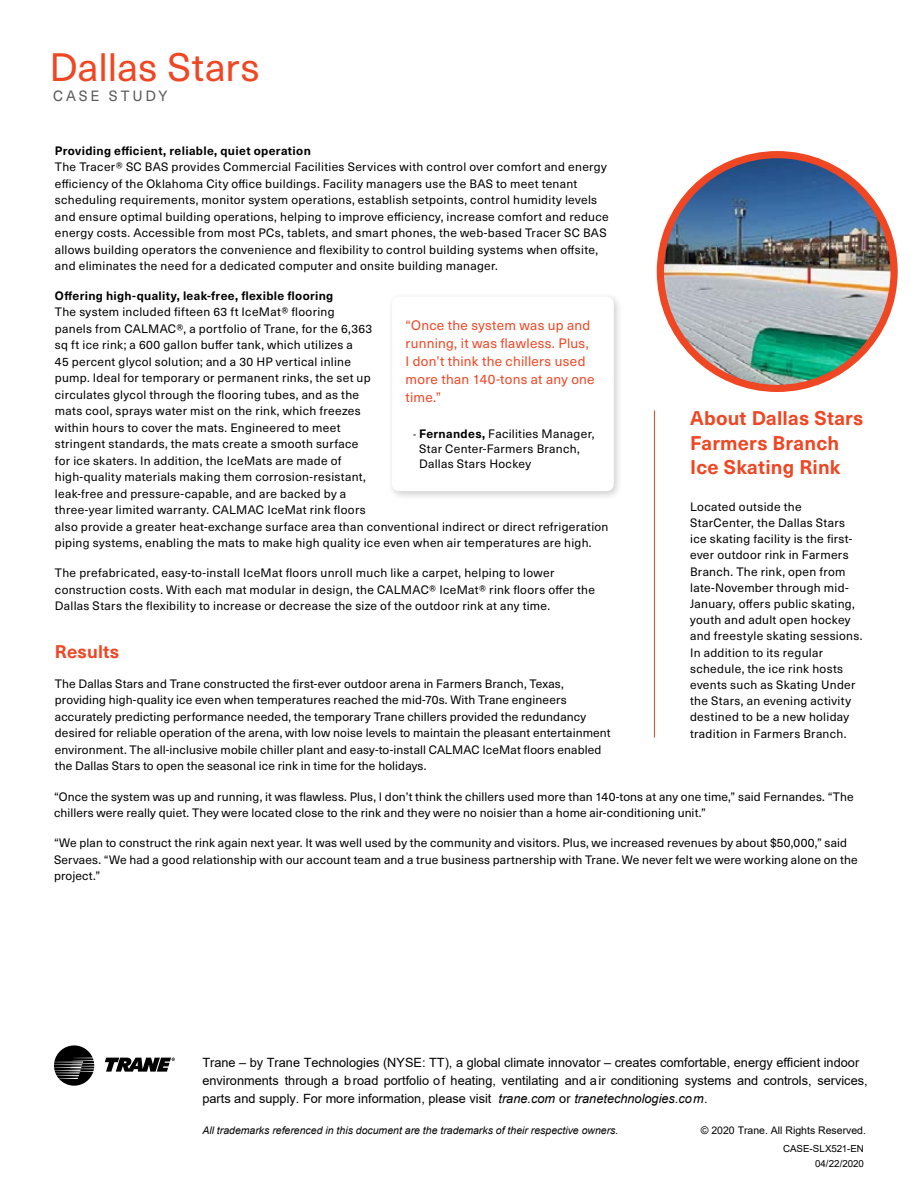
<style>
.page{position:relative;width:918px;height:1188px;background:#fff}
.page>*{position:absolute;margin:0;border:0;box-sizing:border-box;transform-origin:0 0}
.t1{font:39px "Neue Haas Unica W1 G";letter-spacing:.005em;color:#ef4623}
.t2{font:700 19.5px/24.6px "Neue Haas Unica W1 G";letter-spacing:.01em;color:#ef4623}
.t3{font:700 18px "Neue Haas Unica W1 G";letter-spacing:.01em;color:#ef4623}
.t4{font:14.55px "Neue Haas Unica W1 G";letter-spacing:.195em;color:#58595b}
.t5{font:13.5px/18px "Neue Haas Unica W1 G";letter-spacing:.02em;color:#ef4623}
.t6{font:12.75px/18px "Arial";color:#000}
.t7{font:12px/16.5px "Neue Haas Unica W1 G";letter-spacing:.02em;color:#000}
.t8{font:700 12px "Neue Haas Unica W1 G";letter-spacing:.03em;color:#000}
.t9{font:italic 10.5px "Arial";color:#000}
.t10{font:10.5px "Arial";color:#000}
.t11{font:9.75px/15px "Arial";letter-spacing:-.005em;color:#000;text-align:right}
.s1{font-size:10.5px}
.s2{font-weight:700}
.s3{font-style:italic}
</style>
<div class="page">
<div style="left:387px;top:291px;width:236px;height:210px;background:#000;opacity:.2"></div>
<div style="left:392px;top:297px;width:222px;height:194px;background:#fff;border-radius:7px"></div>
<hr style="left:654px;top:410px;width:1px;height:328px;background:#ef4623">
<img style="left:660px;top:155px;width:234px;height:233px;border-radius:117px">
<div style="left:657px;top:151px;width:241px;height:241px;border:7px solid #ef4623;border-radius:50%"></div>
<svg style="left:54px;top:1045px;width:40px;height:41px"></svg>
<svg style="left:105px;top:1058px;width:70px;height:14px"></svg>
<h1 class="t1" style="left:50px;top:38px;width:212px">Dallas Stars</h1>
<p class="t4" style="left:53px;top:86px;width:116px">CASE STUDY</p>
<p class="t8" style="left:55px;top:142px;width:258px">Providing efficient, reliable, quiet operation</p>
<p class="t7" style="left:55px;top:158px;width:555px">The Tracer® SC BAS provides Commercial Facilities Services with control over comfort and energy efficiency of the Oklahoma City office buildings. Facility managers use the BAS to meet tenant scheduling requirements, monitor system operations, establish setpoints, control humidity levels and ensure optimal building operations, helping to improve efficiency, increase comfort and reduce energy costs. Accessible from most PCs, tablets, and smart phones, the web-based Tracer SC BAS allows building operators the convenience and flexibility to control building systems when offsite, and eliminates the need for a dedicated computer and onsite building manager.</p>
<p class="t8" style="left:55px;top:286px;width:280px">Offering high-quality, leak-free, flexible flooring</p>
<p class="t7" style="left:55px;top:303px;width:555px">The system included fifteen 63 ft IceMat® flooring<br>panels from CALMAC®, a portfolio of Trane, for the 6,363<br>sq ft ice rink; a 600 gallon buffer tank, which utilizes a<br>45 percent glycol solution; and a 30 HP vertical inline<br>pump. Ideal for temporary or permanent rinks, the set up<br>circulates glycol through the flooring tubes, and as the<br>mats cool, sprays water mist on the rink, which freezes<br>within hours to cover the mats. Engineered to meet<br>stringent standards, the mats create a smooth surface<br>for ice skaters. In addition, the IceMats are made of<br>high-quality materials making them corrosion-resistant,<br>leak-free and pressure-capable, and are backed by a<br>three-year limited warranty. CALMAC IceMat rink floors<br>also provide a greater heat-exchange surface area than conventional indirect or direct refrigeration piping systems, enabling the mats to make high quality ice even when air temperatures are high.</p>
<p class="t7" style="left:55px;top:564px;width:542px">The prefabricated, easy-to-install IceMat floors unroll much like a carpet, helping to lower construction costs. With each mat modular in design, the CALMAC® IceMat® rink floors offer the<br>Dallas Stars the flexibility to increase or decrease the size of the outdoor rink at any time.</p>
<p class="t5" style="left:406px;top:316px;width:191px">“Once the system was up and running, it was flawless. Plus,<br>I don’t think the chillers used more than 140-tons at any one time.”</p>
<p class="t7" style="left:419px;top:425px;width:177px;line-height:15px;text-indent:-6px"><span class="s1">-</span> <span class="s2">Fernandes,</span> Facilities Manager,<br>Star Center-Farmers Branch,<br>Dallas Stars Hockey</p>
<h2 class="t2" style="left:690px;top:405px;width:175px">About Dallas Stars<br>Farmers Branch<br>Ice Skating Rink</h2>
<p class="t7" style="left:690px;top:498px;width:174px">Located outside the<br>StarCenter, the Dallas Stars ice skating facility is the first&shy;ever outdoor rink in Farmers<br>Branch. The rink, open from late-November through mid-<br>January, offers public skating, youth and adult open hockey and freestyle skating sessions.<br>In addition to its regular schedule, the ice rink hosts events such as Skating Under the Stars, an evening activity destined to be a new holiday tradition in Farmers Branch.</p>
<h3 class="t3" style="left:55px;top:638px;width:66px">Results</h3>
<p class="t7" style="left:55px;top:675px;width:557px">The Dallas Stars and Trane constructed the first-ever outdoor arena in Farmers Branch, Texas, providing high-quality ice even when temperatures reached the mid-70s. With Trane engineers accurately predicting performance needed, the temporary Trane chillers provided the redundancy desired for reliable operation of the arena, with low noise levels to maintain the pleasant entertainment environment. The all-inclusive mobile chiller plant and easy-to-install CALMAC IceMat floors enabled the Dallas Stars to open the seasonal ice rink in time for the holidays.</p>
<p class="t7" style="left:54px;top:788px;width:801px">“Once the system was up and running, it was flawless. Plus, I don’t think the chillers used more than 140-tons at any one time,” said Fernandes. “The chillers were really quiet. They were located close to the rink and they were no noisier than a home air-conditioning unit.”</p>
<p class="t7" style="left:54px;top:834px;width:805px">“We plan to construct the rink again next year. It was well used by the community and visitors. Plus, we increased revenues by about $50,000,” said<br>Servaes. “We had a good relationship with our account team and a true business partnership with Trane. We never felt we were working alone on the project.”</p>
<p class="t6" style="left:202px;top:1054px;width:667px">Trane – by Trane Technologies (NYSE: TT), a global climate innovator – creates comfortable, energy efficient indoor environments through a broad portfolio of heating, ventilating and air conditioning systems and controls, services, parts and supply. For more information, please visit <span class="s3">trane.com</span> or <span class="s3">tranetechnologies.com</span>.</p>
<p class="t9" style="left:202px;top:1123px;width:418px">All trademarks referenced in this document are the trademarks of their respective owners.</p>
<p class="t10" style="left:701px;top:1123px;width:167px">© 2020 Trane. All Rights Reserved.</p>
<p class="t11" style="left:783px;top:1141px;width:82px">CASE-SLX521-EN<br>04/22/2020</p>
</div>
